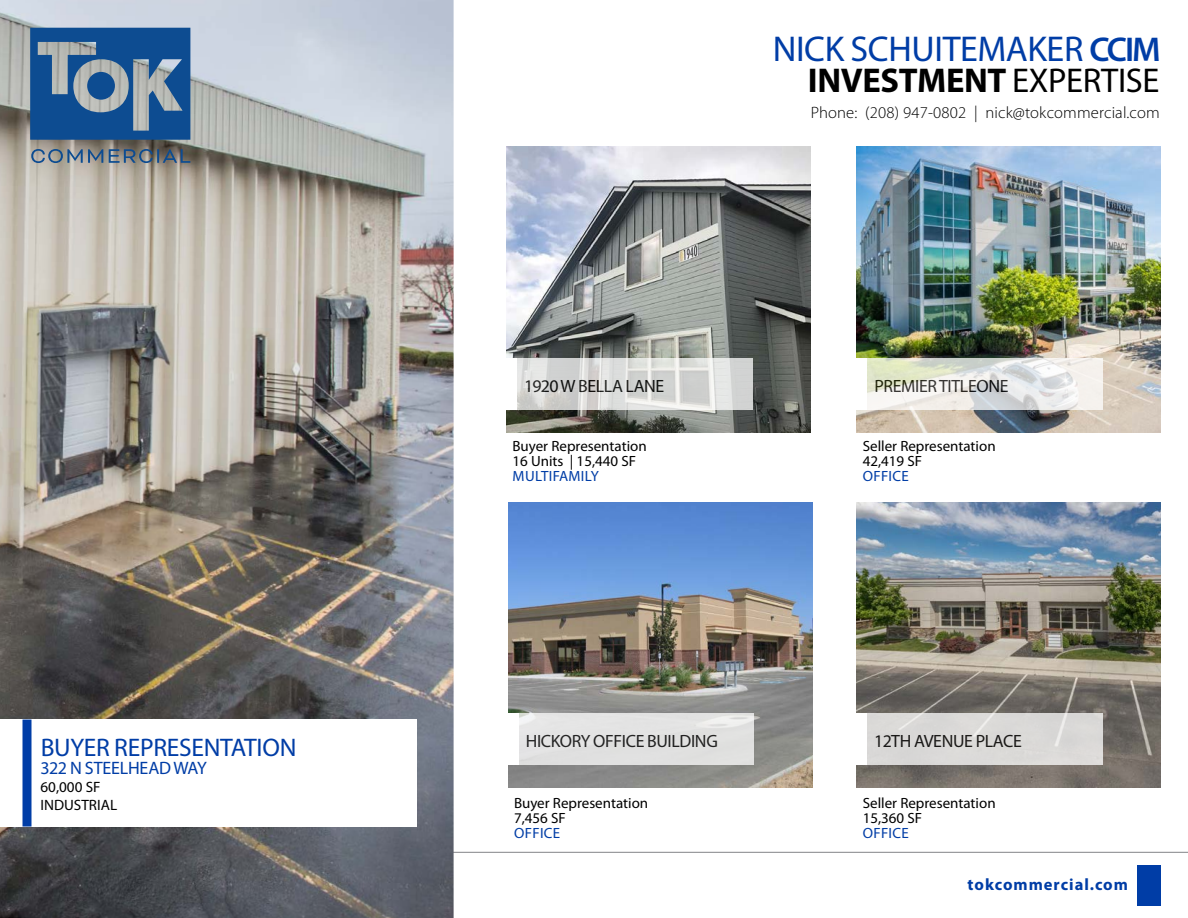
<style>
.page{position:relative;width:1188px;height:918px;background:#fff}
.page>*{position:absolute;margin:0;border:0;box-sizing:border-box;transform-origin:0 0}
.t1{font:36px "Myriad Pro";letter-spacing:-.01em;color:#003da6}
.t2{font:700 34.5px "Myriad Pro";letter-spacing:-.01em;color:#000}
.t3{font:25.5px "Myriad Pro";letter-spacing:-.01em;color:#003da6}
.t4{font:18px "Myriad Pro";letter-spacing:-.01em;color:#003da6}
.t5{font:17.85px "Myriad Pro";letter-spacing:-.02em;color:#000}
.t6{font:300 16.5px "Myriad Pro";letter-spacing:.01em;color:#000}
.t7{font:700 16.5px "Myriad Pro";letter-spacing:.06em;color:#003da6}
.t8{font:15px/18px "Myriad Pro";color:#000}
.t9{font:14.85px/15px "Myriad Pro";color:#000}
.t10{font:14.85px "Myriad Pro";letter-spacing:.02em;color:#003da6}
.s1{font-weight:600;font-size:34.5px}
.s2{font-weight:400}
</style>
<div class="page">
<hr style="left:27px;top:852px;width:1161px;height:1px;background:#828487">
<div style="left:1137px;top:865px;width:24px;height:40px;background:#003da6"></div>
<img style="left:0;top:0;width:454px;height:918px">
<svg style="left:31px;top:149px;width:72px;height:14px"></svg>
<svg style="left:109px;top:149px;width:81px;height:14px"></svg>
<svg style="left:30px;top:28px;width:160px;height:112px;background:#3e6b9a"></svg>
<div style="left:0;top:720px;width:417px;height:107px;background:#fff"></div>
<div style="left:22px;top:720px;width:10px;height:107px;background:#003da6"></div>
<img style="left:507px;top:147px;width:304px;height:286px">
<svg style="left:517px;top:358px;width:236px;height:51px;background:#d9dad8"></svg>
<div style="left:505px;top:358px;width:12px;height:51px;background:#fff"></div>
<img style="left:857px;top:147px;width:304px;height:286px">
<svg style="left:867px;top:358px;width:236px;height:51px"></svg>
<div style="left:855px;top:358px;width:12px;height:51px;background:#fff"></div>
<img style="left:508px;top:502px;width:304px;height:286px">
<div style="left:517px;top:713px;width:237px;height:52px;background:#e2e2e1"></div>
<div style="left:507px;top:713px;width:11px;height:52px;background:#fff"></div>
<img style="left:857px;top:502px;width:304px;height:286px">
<div style="left:865px;top:713px;width:238px;height:52px;background:#dad9d7"></div>
<div style="left:855px;top:713px;width:12px;height:52px;background:#fff"></div>
<h3 class="t3" style="left:41px;top:733px;width:257px">BUYER REPRESENTATION</h3>
<p class="t4" style="left:40px;top:758px;width:168px">322 N STEELHEAD WAY</p>
<p class="t8" style="left:40px;top:778px;width:78px">60,000 SF<br>INDUSTRIAL</p>
<h1 class="t1" style="left:773px;top:29px;width:389px">NICK SCHUITEMAKER <span class="s1">CCIM</span></h1>
<h2 class="t2" style="left:808px;top:61px;width:353px">INVESTMENT <span class="s2">EXPERTISE</span></h2>
<p class="t6" style="left:811px;top:104px;width:351px">Phone: (208) 947-0802 | nick@tokcommercial.com</p>
<p class="t5" style="left:524px;top:376px;width:142px">1920 W BELLA LANE</p>
<p class="t5" style="left:874px;top:376px;width:136px">PREMIER TITLEONE</p>
<p class="t9" style="left:513px;top:439px;width:136px">Buyer Representation<br>16 Units | 15,440 SF</p>
<p class="t10" style="left:513px;top:468px;width:88px">MULTIFAMILY</p>
<p class="t9" style="left:863px;top:439px;width:135px">Seller Representation<br>42,419 SF</p>
<p class="t10" style="left:863px;top:468px;width:48px">OFFICE</p>
<p class="t5" style="left:526px;top:731px;width:194px">HICKORY OFFICE BUILDING</p>
<p class="t5" style="left:874px;top:731px;width:149px">12TH AVENUE PLACE</p>
<p class="t9" style="left:514px;top:796px;width:136px">Buyer Representation<br>7,456 SF</p>
<p class="t10" style="left:514px;top:825px;width:48px">OFFICE</p>
<p class="t9" style="left:863px;top:796px;width:135px">Seller Representation<br>15,360 SF</p>
<p class="t10" style="left:863px;top:825px;width:48px">OFFICE</p>
<p class="t7" style="left:968px;top:875px;width:162px">tokcommercial.com</p>
</div>
